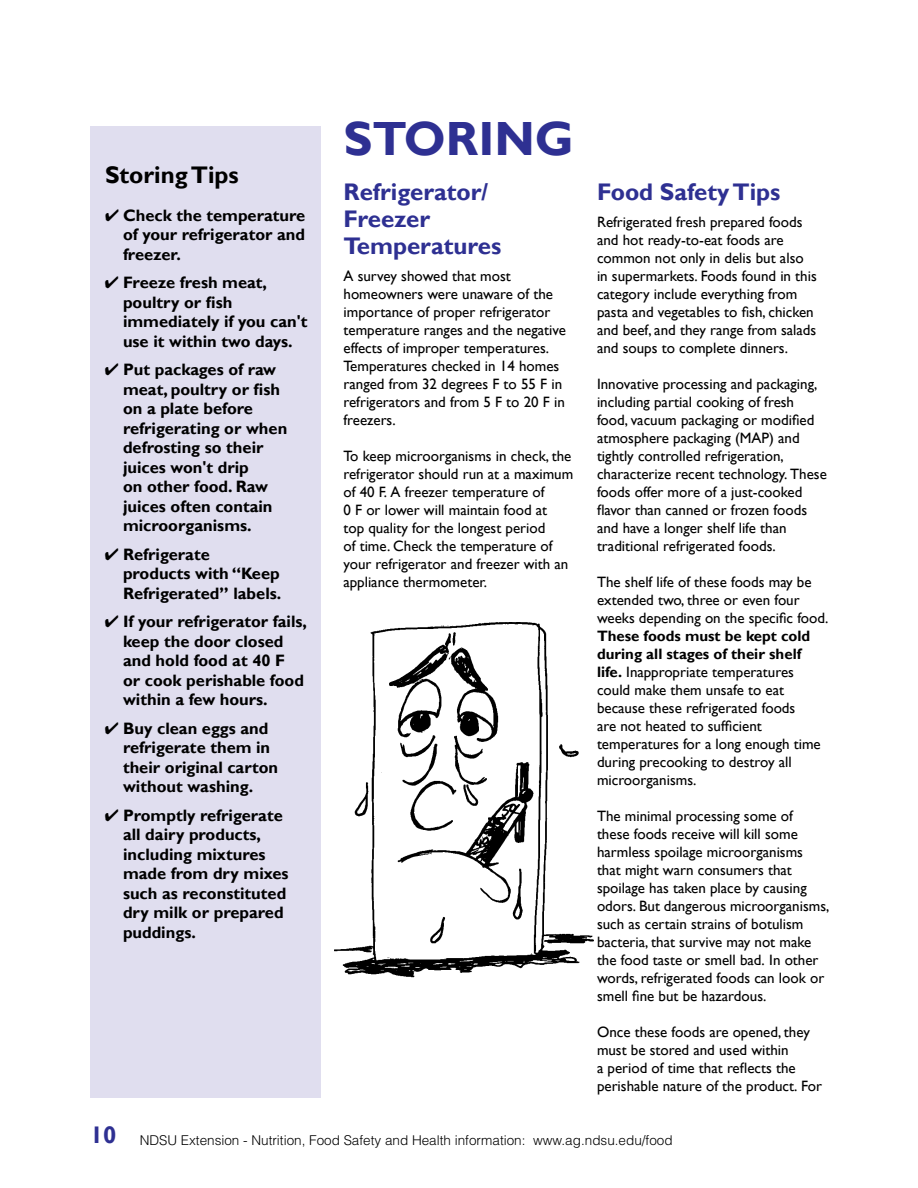
<style>
.page{position:relative;width:918px;height:1188px;background:#fff}
.page>*{position:absolute;margin:0;border:0;box-sizing:border-box;transform-origin:0 0}
.Subhead_1{font:700 48px "Gill Sans";color:#2e3092}
.Subhead_2{font:700 24px/27px "Gill Sans";color:#2e3092}
.Subhead_2-2{font:700 24px "Gill Sans";color:#000}
.Tips{font:700 16.5px/19.5px "Gill Sans";color:#000}
.Body_text_2{font:15px/18px "Gill Sans";color:#000}
.t1{font:300 13.5px "Helvetica LT Std";color:#000}
.s1{font-weight:700}
</style>
<div class="page">
<img style="left:334px;top:622px;width:260px;height:355px">
<div style="left:90px;top:126px;width:231px;height:972px;background:#e0deef"></div>
<p class="Subhead_2-2" style="left:105px;top:161px;width:135px">Storing Tips</p>
<p class="Tips" style="left:123px;top:206px;width:184px;text-align:justify;text-indent:-18px">✔ Check the temperature of your refrigerator and freezer.</p>
<p class="Tips" style="left:123px;top:273px;width:186px;text-indent:-18px">✔ Freeze fresh meat, poultry or fish immediately if you can't use it within two days.</p>
<p class="Tips" style="left:123px;top:360px;width:166px;text-indent:-18px">✔ Put packages of raw meat, poultry or fish on a plate before refrigerating or when defrosting so their juices won't drip<br>on other food. Raw juices often contain microorganisms.</p>
<p class="Tips" style="left:123px;top:545px;width:160px;text-indent:-18px">✔ Refrigerate products with “Keep<br>Refrigerated” labels.</p>
<p class="Tips" style="left:123px;top:612px;width:186px;text-indent:-18px">✔ If your refrigerator fails, keep the door closed and hold food at 40 F<br>or cook perishable food within a few hours.</p>
<p class="Tips" style="left:123px;top:719px;width:157px;text-indent:-18px">✔ Buy clean eggs and refrigerate them in their original carton without washing.</p>
<p class="Tips" style="left:123px;top:806px;width:167px;text-indent:-18px">✔ Promptly refrigerate all dairy products, including mixtures made from dry mixes such as reconstituted dry milk or prepared puddings.</p>
<p class="Subhead_1" style="left:344px;top:110px;width:232px">STORING</p>
<p class="Subhead_2" style="left:344px;top:179px;width:159px">Refrigerator/<br>Freezer<br>Temperatures</p>
<p class="Body_text_2" style="left:344px;top:267px;width:224px">A survey showed that most homeowners were unaware of the importance of proper refrigerator temperature ranges and the negative effects of improper temperatures.<br>Temperatures checked in 14 homes ranged from 32 degrees F to 55 F in refrigerators and from 5 F to 20 F in freezers.</p>
<p class="Body_text_2" style="left:344px;top:447px;width:231px">To keep microorganisms in check, the refrigerator should run at a maximum of 40 F. A freezer temperature of<br>0 F or lower will maintain food at<br>top quality for the longest period<br>of time. Check the temperature of your refrigerator and freezer with an appliance thermometer.</p>
<p class="Subhead_2" style="left:597px;top:179px;width:185px">Food Safety Tips</p>
<p class="Body_text_2" style="left:597px;top:213px;width:221px">Refrigerated fresh prepared foods and hot ready-to-eat foods are common not only in delis but also in supermarkets. Foods found in this category include everything from pasta and vegetables to fish, chicken and beef, and they range from salads and soups to complete dinners.</p>
<p class="Body_text_2" style="left:597px;top:375px;width:231px">Innovative processing and packaging, including partial cooking of fresh food, vacuum packaging or modified atmosphere packaging (MAP) and tightly controlled refrigeration, characterize recent technology. These foods offer more of a just-cooked flavor than canned or frozen foods and have a longer shelf life than traditional refrigerated foods.</p>
<p class="Body_text_2" style="left:597px;top:573px;width:233px">The shelf life of these foods may be extended two, three or even four weeks depending on the specific food.<br><span class="s1">These foods must be kept cold during all stages of their shelf life.</span> Inappropriate temperatures could make them unsafe to eat because these refrigerated foods<br>are not heated to sufficient temperatures for a long enough time during precooking to destroy all microorganisms.</p>
<p class="Body_text_2" style="left:597px;top:807px;width:234px">The minimal processing some of<br>these foods receive will kill some harmless spoilage microorganisms that might warn consumers that spoilage has taken place by causing odors. But dangerous microorganisms, such as certain strains of botulism bacteria, that survive may not make the food taste or smell bad. In other words, refrigerated foods can look or smell fine but be hazardous.</p>
<p class="Body_text_2" style="left:597px;top:1023px;width:227px">Once these foods are opened, they must be stored and used within<br>a period of time that reflects the perishable nature of the product. For</p>
<h2 class="Subhead_2" style="left:90px;top:1122px;width:28px">10</h2>
<p class="t1" style="left:140px;top:1132px;width:534px">NDSU Extension - Nutrition, Food Safety and Health information: www.ag.ndsu.edu/food</p>
</div>
